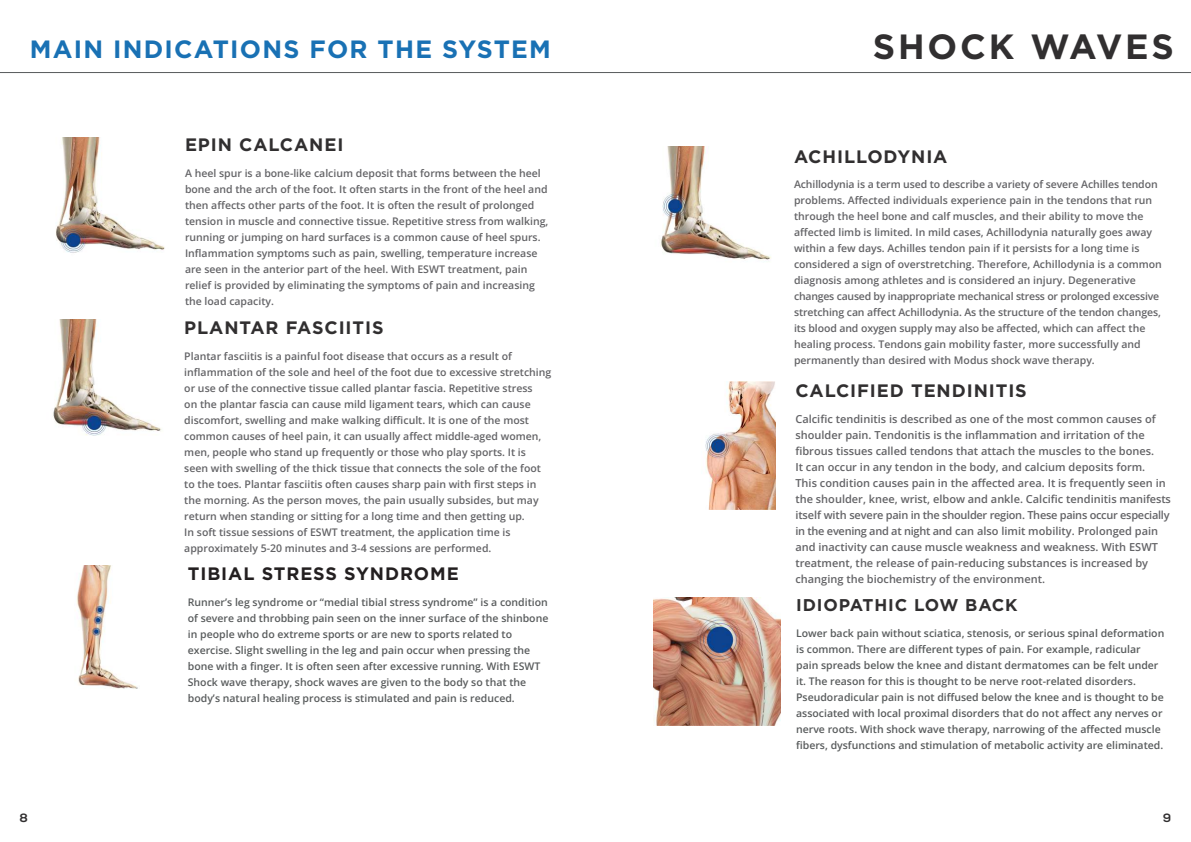
<style>
.page{position:relative;width:1191px;height:842px;background:#fff}
.page>*{position:absolute;margin:0;border:0;box-sizing:border-box;transform-origin:0 0}
.t1{font:700 35px "Gotham";letter-spacing:.08em;color:#312f30}
.t2{font:700 25px "Gotham";letter-spacing:.05em;color:#1971b4}
.t3{font:700 18px "Gotham";letter-spacing:.05em;color:#312f30}
.t4{font:700 18px "Gotham";letter-spacing:.05em;color:#231f20}
.t5{font:700 17px "Gotham";letter-spacing:.05em;color:#312f30}
.t6{font:700 12px "Nexa";color:#312f30}
.t7{font:600 11px/16px "Open Sans";color:#636366}
.t8{font:600 10.5px/16px "Open Sans";color:#636366}
.t9{font:600 10.5px/16px "Open Sans";color:#585b5c}
</style>
<div class="page">
<hr style="left:0;top:72px;width:1191px;height:1px;background:#585b5c">
<img style="left:56px;top:137px;width:109px;height:116px">
<img style="left:53px;top:320px;width:109px;height:116px">
<img style="left:661px;top:147px;width:110px;height:113px">
<img style="left:76px;top:566px;width:62px;height:123px">
<img style="left:705px;top:382px;width:70px;height:127px">
<img style="left:653px;top:597px;width:128px;height:128px">
<h2 class="t2" style="left:30px;top:32px;width:522px">MAIN INDICATIONS FOR THE SYSTEM</h2>
<h3 class="t3" style="left:185px;top:133px;width:160px">EPIN CALCANEI</h3>
<p class="t8" style="left:185px;top:165px;width:365px">A heel spur is a bone-like calcium deposit that forms between the heel bone and the arch of the foot. It often starts in the front of the heel and then affects other parts of the foot. It is often the result of prolonged tension in muscle and connective tissue. Repetitive stress from walking, running or jumping on hard surfaces is a common cause of heel spurs.<br>Inflammation symptoms such as pain, swelling, temperature increase are seen in the anterior part of the heel. With ESWT treatment, pain relief is provided by eliminating the symptoms of pain and increasing the load capacity.</p>
<h3 class="t3" style="left:184px;top:316px;width:201px">PLANTAR FASCIITIS</h3>
<p class="t8" style="left:184px;top:347px;width:368px">Plantar fasciitis is a painful foot disease that occurs as a result of inflammation of the sole and heel of the foot due to excessive stretching or use of the connective tissue called plantar fascia. Repetitive stress<br>on the plantar fascia can cause mild ligament tears, which can cause discomfort, swelling and make walking difficult. It is one of the most common causes of heel pain, it can usually affect middle-aged women, men, people who stand up frequently or those who play sports. It is seen with swelling of the thick tissue that connects the sole of the foot to the toes. Plantar fasciitis often causes sharp pain with first steps in the morning. As the person moves, the pain usually subsides, but may return when standing or sitting for a long time and then getting up.<br>In soft tissue sessions of ESWT treatment, the application time is approximately 5-20 minutes and 3-4 sessions are performed.</p>
<h3 class="t4" style="left:188px;top:562px;width:272px">TIBIAL STRESS SYNDROME</h3>
<p class="t9" style="left:188px;top:594px;width:362px">Runner’s leg syndrome or “medial tibial stress syndrome” is a condition of severe and throbbing pain seen on the inner surface of the shinbone in people who do extreme sports or are new to sports related to exercise. Slight swelling in the leg and pain occur when pressing the bone with a finger. It is often seen after excessive running. With ESWT Shock wave therapy, shock waves are given to the body so that the body’s natural healing process is stimulated and pain is reduced.</p>
<h1 class="t1" style="left:873px;top:24px;width:302px">SHOCK WAVES</h1>
<h3 class="t3" style="left:794px;top:145px;width:155px">ACHILLODYNIA</h3>
<p class="t8" style="left:794px;top:176px;width:369px">Achillodynia is a term used to describe a variety of severe Achilles tendon problems. Affected individuals experience pain in the tendons that run through the heel bone and calf muscles, and their ability to move the affected limb is limited. In mild cases, Achillodynia naturally goes away within a few days. Achilles tendon pain if it persists for a long time is considered a sign of overstretching. Therefore, Achillodynia is a common diagnosis among athletes and is considered an injury. Degenerative changes caused by inappropriate mechanical stress or prolonged excessive stretching can affect Achillodynia. As the structure of the tendon changes, its blood and oxygen supply may also be affected, which can affect the healing process. Tendons gain mobility faster, more successfully and permanently than desired with Modus shock wave therapy.</p>
<h3 class="t3" style="left:795px;top:378px;width:233px">CALCIFIED TENDINITIS</h3>
<p class="t7" style="left:795px;top:411px;width:377px">Calcific tendinitis is described as one of the most common causes of shoulder pain. Tendonitis is the inflammation and irritation of the fibrous tissues called tendons that attach the muscles to the bones.<br>It can occur in any tendon in the body, and calcium deposits form.<br>This condition causes pain in the affected area. It is frequently seen in the shoulder, knee, wrist, elbow and ankle. Calcific tendinitis manifests itself with severe pain in the shoulder region. These pains occur especially in the evening and at night and can also limit mobility. Prolonged pain and inactivity can cause muscle weakness and weakness. With ESWT treatment, the release of pain-reducing substances is increased by changing the biochemistry of the environment.</p>
<h3 class="t5" style="left:796px;top:594px;width:223px">IDIOPATHIC LOW BACK</h3>
<p class="t9" style="left:796px;top:625px;width:370px">Lower back pain without sciatica, stenosis, or serious spinal deformation is common. There are different types of pain. For example, radicular pain spreads below the knee and distant dermatomes can be felt under it. The reason for this is thought to be nerve root-related disorders.<br>Pseudoradicular pain is not diffused below the knee and is thought to be associated with local proximal disorders that do not affect any nerves or nerve roots. With shock wave therapy, narrowing of the affected muscle fibers, dysfunctions and stimulation of metabolic activity are eliminated.</p>
<p class="t6" style="left:20px;top:811px;width:10px">8</p>
<p class="t6" style="left:1163px;top:811px;width:10px">9</p>
</div>
